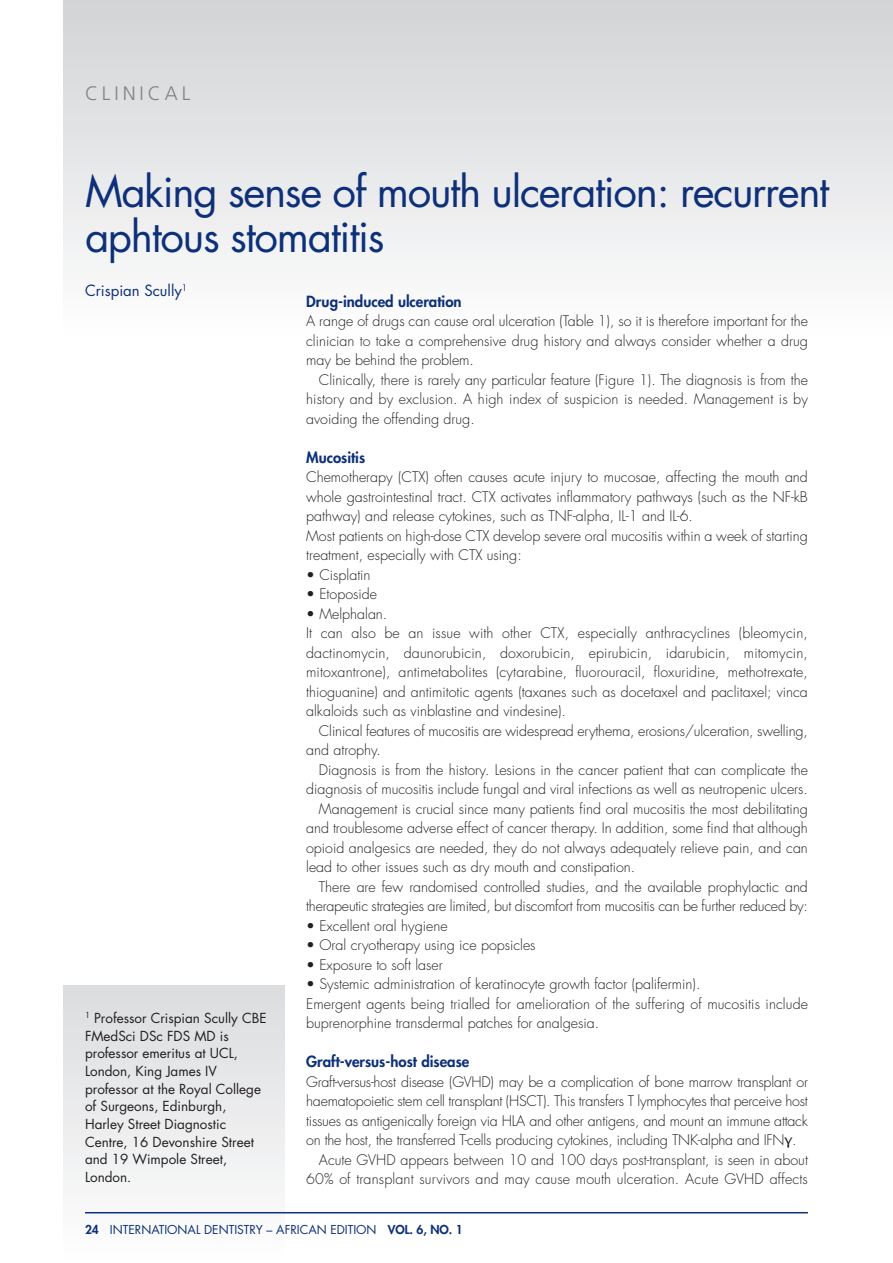
<style>
.page{position:relative;width:893px;height:1263px;background:#fff}
.page>*{position:absolute;margin:0;border:0;box-sizing:border-box;transform-origin:0 0}
.t1{font:42px/45px "Futura";letter-spacing:-.03em;color:#0d3079}
.t2{font:300 19.5px "Frutiger";letter-spacing:.2em;color:#808285}
.t3{font:800 15px "Futura";color:#0d3079}
.t4{font:15px "Futura";color:#0d3079}
.t5{font:300 14.25px/19.5px "Futura";color:#231f20}
.t6{font:13.5px/17.7px "Futura";color:#231f20}
.t7{font:12px "Futura";color:#0d3079}
.s1{font-family:"Lucida Grande";font-weight:400}
.s2{font-weight:800}
</style>
<div class="page">
<div style="left:64px;top:986px;width:221px;height:274px;background:linear-gradient(to bottom,#dbdcde,#fefefe)"></div>
<div style="left:64px;top:0;width:829px;height:334px;background:linear-gradient(to bottom,#d2d3d6,#fdfdfe)"></div>
<hr style="left:85px;top:1212px;width:723px;height:1px;background:#0d3079">
<h2 class="t2" style="left:85px;top:85px;width:107px">CLINICAL</h2>
<h1 class="t1" style="left:85px;top:173px;width:746px">Making sense of mouth ulceration: recurrent aphtous stomatitis</h1>
<p class="t4" style="left:85px;top:283px;width:104px">Crispian Scully<sup>1</sup></p>
<p class="t3" style="left:306px;top:294px;width:157px">Drug-induced ulceration</p>
<p class="t5" style="left:306px;top:313px;width:503px;text-align:justify">A range of drugs can cause oral ulceration (Table 1), so it is therefore important for the clinician to take a comprehensive drug history and always consider whether a drug may be behind the problem.</p>
<p class="t5" style="left:306px;top:371px;width:503px;text-align:justify;text-indent:13px">Clinically, there is rarely any particular feature (Figure 1). The diagnosis is from the history and by exclusion. A high index of suspicion is needed. Management is by avoiding the offending drug.</p>
<p class="t3" style="left:306px;top:450px;width:61px">Mucositis</p>
<p class="t5" style="left:306px;top:469px;width:503px">Chemotherapy (CTX) often causes acute injury to mucosae, affecting the mouth and whole gastrointestinal tract. CTX activates inflammatory pathways (such as the NF-kB pathway) and release cytokines, such as TNF-alpha, IL-1 and IL-6.<br>Most patients on high-dose CTX develop severe oral mucositis within a week of starting treatment, especially with CTX using:</p>
<p class="t5" style="left:306px;top:566px;width:66px">• Cisplatin</p>
<p class="t5" style="left:306px;top:586px;width:72px">• Etoposide</p>
<p class="t5" style="left:306px;top:605px;width:503px">• Melphalan.<br>It can also be an issue with other CTX, especially anthracyclines (bleomycin, dactinomycin, daunorubicin, doxorubicin, epirubicin, idarubicin, mitomycin, mitoxantrone), antimetabolites (cytarabine, fluorouracil, floxuridine, methotrexate, thioguanine) and antimitotic agents (taxanes such as docetaxel and paclitaxel; vinca alkaloids such as vinblastine and vindesine).</p>
<p class="t5" style="left:306px;top:722px;width:503px;text-indent:13px">Clinical features of mucositis are widespread erythema, erosions/ulceration, swelling, and atrophy.</p>
<p class="t5" style="left:319px;top:761px;width:490px">Diagnosis is from the history. Lesions in the cancer patient that can complicate the</p>
<p class="t5" style="left:306px;top:781px;width:503px">diagnosis of mucositis include fungal and viral infections as well as neutropenic ulcers.</p>
<p class="t5" style="left:319px;top:800px;width:490px">Management is crucial since many patients find oral mucositis the most debilitating</p>
<p class="t5" style="left:306px;top:820px;width:503px">and troublesome adverse effect of cancer therapy. In addition, some find that although</p>
<p class="t5" style="left:306px;top:839px;width:503px">opioid analgesics are needed, they do not always adequately relieve pain, and can</p>
<p class="t5" style="left:306px;top:859px;width:331px">lead to other issues such as dry mouth and constipation.</p>
<p class="t5" style="left:319px;top:878px;width:490px">There are few randomised controlled studies, and the available prophylactic and</p>
<p class="t5" style="left:306px;top:898px;width:503px">therapeutic strategies are limited, but discomfort from mucositis can be further reduced by:</p>
<p class="t5" style="left:306px;top:917px;width:143px">• Excellent oral hygiene</p>
<p class="t5" style="left:306px;top:937px;width:231px">• Oral cryotherapy using ice popsicles</p>
<p class="t5" style="left:306px;top:956px;width:138px">• Exposure to soft laser</p>
<p class="t5" style="left:306px;top:976px;width:503px">• Systemic administration of keratinocyte growth factor (palifermin).<br>Emergent agents being trialled for amelioration of the suffering of mucositis include buprenorphine transdermal patches for analgesia.</p>
<p class="t3" style="left:306px;top:1055px;width:165px">Graft-versus-host disease</p>
<p class="t5" style="left:306px;top:1073px;width:503px">Graft-versus-host disease (GVHD) may be a complication of bone marrow transplant or</p>
<p class="t5" style="left:306px;top:1093px;width:503px">haematopoietic stem cell transplant (HSCT). This transfers T lymphocytes that perceive host</p>
<p class="t5" style="left:306px;top:1112px;width:503px">tissues as antigenically foreign via HLA and other antigens, and mount an immune attack</p>
<p class="t5" style="left:306px;top:1132px;width:492px">on the host, the transferred T-cells producing cytokines, including TNK-alpha and IFN<span class="s1">γ</span>.</p>
<p class="t5" style="left:319px;top:1151px;width:490px">Acute GVHD appears between 10 and 100 days post-transplant, is seen in about</p>
<p class="t5" style="left:306px;top:1171px;width:503px">60% of transplant survivors and may cause mouth ulceration. Acute GVHD affects</p>
<p class="t6" style="left:85px;top:1010px;width:183px"><sup>1</sup> Professor Crispian Scully CBE<br>FMedSci DSc FDS MD is professor emeritus at UCL,<br>London, King James IV professor at the Royal College of Surgeons, Edinburgh,<br>Harley Street Diagnostic<br>Centre, 16 Devonshire Street and 19 Wimpole Street,<br>London.</p>
<p class="t7" style="left:85px;top:1224px;width:379px"><span class="s2">24</span> INTERNATIONAL DENTISTRY – AFRICAN EDITION <span class="s2">VOL. 6, NO. 1</span></p>
</div>
